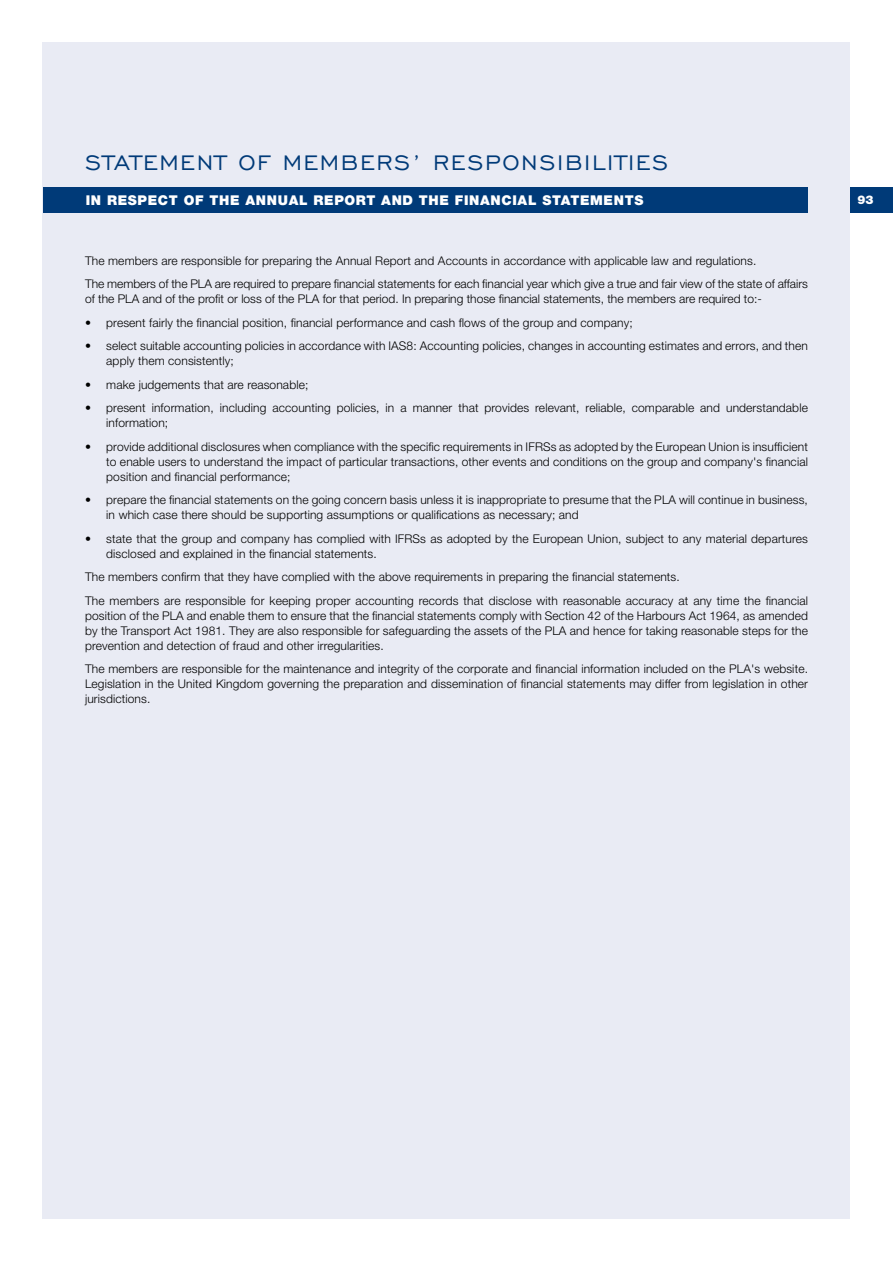
<style>
.page{position:relative;width:893px;height:1263px;background:#fff}
.page>*{position:absolute;margin:0;border:0;box-sizing:border-box;transform-origin:0 0}
.t1{font:27px "Engravers Gothic BT";letter-spacing:.06em;color:#003a78}
.t2{font:900 13.5px "Helvetica Neue LT";letter-spacing:.05em;color:#fff}
.t3{font:300 12px/15px "Helvetica Neue LT";letter-spacing:.01em;color:#000}
.t4{font:900 12px "Helvetica Neue LT";color:#fff}
</style>
<div class="page">
<div style="left:43px;top:43px;width:807px;height:1176px;background:#e9ebf4"></div>
<div style="left:850px;top:187px;width:43px;height:26px;background:#003a78"></div>
<div style="left:43px;top:187px;width:765px;height:26px;background:#003a78"></div>
<h1 class="t1" style="left:85px;top:148px;width:585px">STATEMENT OF MEMBERS’ RESPONSIBILITIES</h1>
<p class="t2" style="left:86px;top:192px;width:559px">IN RESPECT OF THE ANNUAL REPORT AND THE FINANCIAL STATEMENTS</p>
<p class="t3" style="left:85px;top:248px;width:724px;line-height:23.5px">The members are responsible for preparing the Annual Report and Accounts in accordance with applicable law and regulations.<br>The members of the PLA are required to prepare financial statements for each financial year which give a true and fair view of the state of affairs</p>
<p class="t3" style="left:85px;top:291px;width:678px">of the PLA and of the profit or loss of the PLA for that period. In preparing those financial statements, the members are required to:-</p>
<p class="t3" style="left:85px;top:315px;width:549px">• present fairly the financial position, financial performance and cash flows of the group and company;</p>
<p class="t3" style="left:106px;top:338px;width:703px;text-indent:-21px">• select suitable accounting policies in accordance with IAS8: Accounting policies, changes in accounting estimates and errors, and then apply them consistently;</p>
<p class="t3" style="left:85px;top:377px;width:225px">• make judgements that are reasonable;</p>
<p class="t3" style="left:106px;top:400px;width:703px;text-indent:-21px">• present information, including accounting policies, in a manner that provides relevant, reliable, comparable and understandable information;</p>
<p class="t3" style="left:106px;top:439px;width:703px;text-align:justify;text-indent:-21px">• provide additional disclosures when compliance with the specific requirements in IFRSs as adopted by the European Union is insufficient to enable users to understand the impact of particular transactions, other events and conditions on the group and company's financial position and financial performance;</p>
<p class="t3" style="left:106px;top:492px;width:703px;text-indent:-21px">• prepare the financial statements on the going concern basis unless it is inappropriate to presume that the PLA will continue in business, in which case there should be supporting assumptions or qualifications as necessary; and</p>
<p class="t3" style="left:106px;top:531px;width:703px;text-indent:-21px">• state that the group and company has complied with IFRSs as adopted by the European Union, subject to any material departures disclosed and explained in the financial statements.</p>
<p class="t3" style="left:85px;top:565px;width:724px;line-height:23.5px">The members confirm that they have complied with the above requirements in preparing the financial statements.<br>The members are responsible for keeping proper accounting records that disclose with reasonable accuracy at any time the financial</p>
<p class="t3" style="left:85px;top:608px;width:724px;text-align:justify">position of the PLA and enable them to ensure that the financial statements comply with Section 42 of the Harbours Act 1964, as amended by the Transport Act 1981. They are also responsible for safeguarding the assets of the PLA and hence for taking reasonable steps for the prevention and detection of fraud and other irregularities.</p>
<p class="t3" style="left:85px;top:661px;width:724px;text-align:justify">The members are responsible for the maintenance and integrity of the corporate and financial information included on the PLA's website.<br>Legislation in the United Kingdom governing the preparation and dissemination of financial statements may differ from legislation in other jurisdictions.</p>
<p class="t4" style="left:857px;top:193px;width:18px">93</p>
</div>
